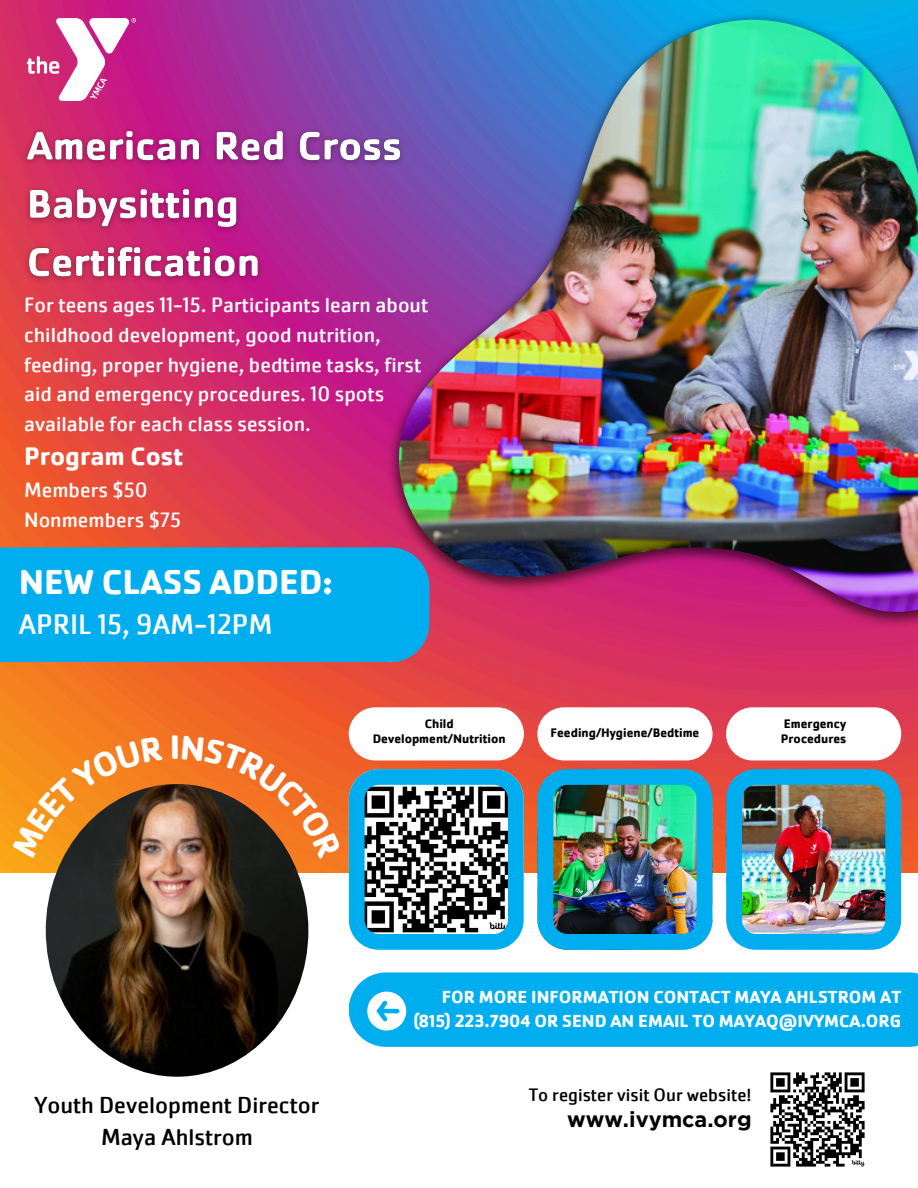
<style>
.page{position:relative;width:918px;height:1188px;background:#fff}
.page>*{position:absolute;margin:0;border:0;box-sizing:border-box;transform-origin:0 0}
.t1{font:700 35.85px "Cachet W05";color:#fff}
.t2{font:29.25px "Cachet W05";color:#fff}
.t3{font:700 26.25px "Cachet W05";color:#fff}
.t4{font:24px/32.7px "Cachet W05";color:#000;text-align:center}
.t5{font:700 21.6px "Gotham";color:#000}
.t6{font:21.45px/29.8px "Cachet W05";color:#fff}
.t7{font:18.6px "Cachet W05";color:#000}
.t8{font:700 18px/24.6px "Cachet W05";color:#fff;text-align:right}
.t9{font:700 12.75px/14.5px "Cachet W05";color:#000;text-align:center}
</style>
<div class="page">
<img style="left:0;top:0;width:918px;height:873px">
<svg style="left:349px;top:769px;width:175px;height:181px"></svg>
<img style="left:538px;top:769px;width:174px;height:181px">
<img style="left:726px;top:769px;width:175px;height:181px">
<div style="left:349px;top:707px;width:175px;height:53px;background:#fff;border-radius:27px"></div>
<div style="left:537px;top:707px;width:176px;height:53px;background:#fff;border-radius:27px"></div>
<div style="left:726px;top:707px;width:175px;height:53px;background:#fff;border-radius:27px"></div>
<img style="left:387px;top:12px;width:531px;height:615px">
<img style="left:397px;top:20px;width:521px;height:591px">
<div style="left:0;top:547px;width:429px;height:115px;background:#00aeef"></div>
<div style="left:349px;top:972px;width:569px;height:75px;background:#00aeef"></div>
<img style="left:27px;top:19px;width:108px;height:82px">
<img style="left:46px;top:784px;width:262px;height:292px;border-radius:50%">
<img style="left:770px;top:1072px;width:95px;height:95px">
<img style="left:16px;top:120px;width:395px;height:170px">
<svg style="left:12px;top:736px;width:151px;height:122px;background:#c77622"></svg>
<svg style="left:172px;top:735px;width:170px;height:124px;background:#be5e27"></svg>
<p class="t6" style="left:24px;top:290px;width:406px">For teens ages 11-15. Participants learn about childhood development, good nutrition, feeding, proper hygiene, bedtime tasks, first aid and emergency procedures. 10 spots available for each class session.</p>
<p class="t3" style="left:24px;top:439px;width:160px">Program Cost</p>
<p class="t6" style="left:24px;top:475px;width:158px">Members $50<br>Nonmembers $75</p>
<h2 class="t1" style="left:19px;top:560px;width:316px">NEW CLASS ADDED:</h2>
<h2 class="t2" style="left:19px;top:607px;width:255px">APRIL 15, 9AM-12PM</h2>
<h2 class="t9" style="left:373px;top:717px;width:134px">Child<br>Development/Nutrition</h2>
<p class="t9" style="left:781px;top:717px;width:67px;text-align:left">Emergency<br>Procedures</p>
<p class="t9" style="left:551px;top:725px;width:150px">Feeding/Hygiene/Bedtime</p>
<p class="t4" style="left:34px;top:1088px;width:287px">Youth Development Director<br>Maya Ahlstrom</p>
<p class="t8" style="left:413px;top:984px;width:489px">FOR MORE INFORMATION CONTACT MAYA AHLSTROM AT (815) 223.7904 OR SEND AN EMAIL TO MAYAQ@IVYMCA.ORG</p>
<p class="t7" style="left:529px;top:1084px;width:224px">To register visit Our website!</p>
<p class="t5" style="left:567px;top:1107px;width:186px">www.ivymca.org</p>
</div>
